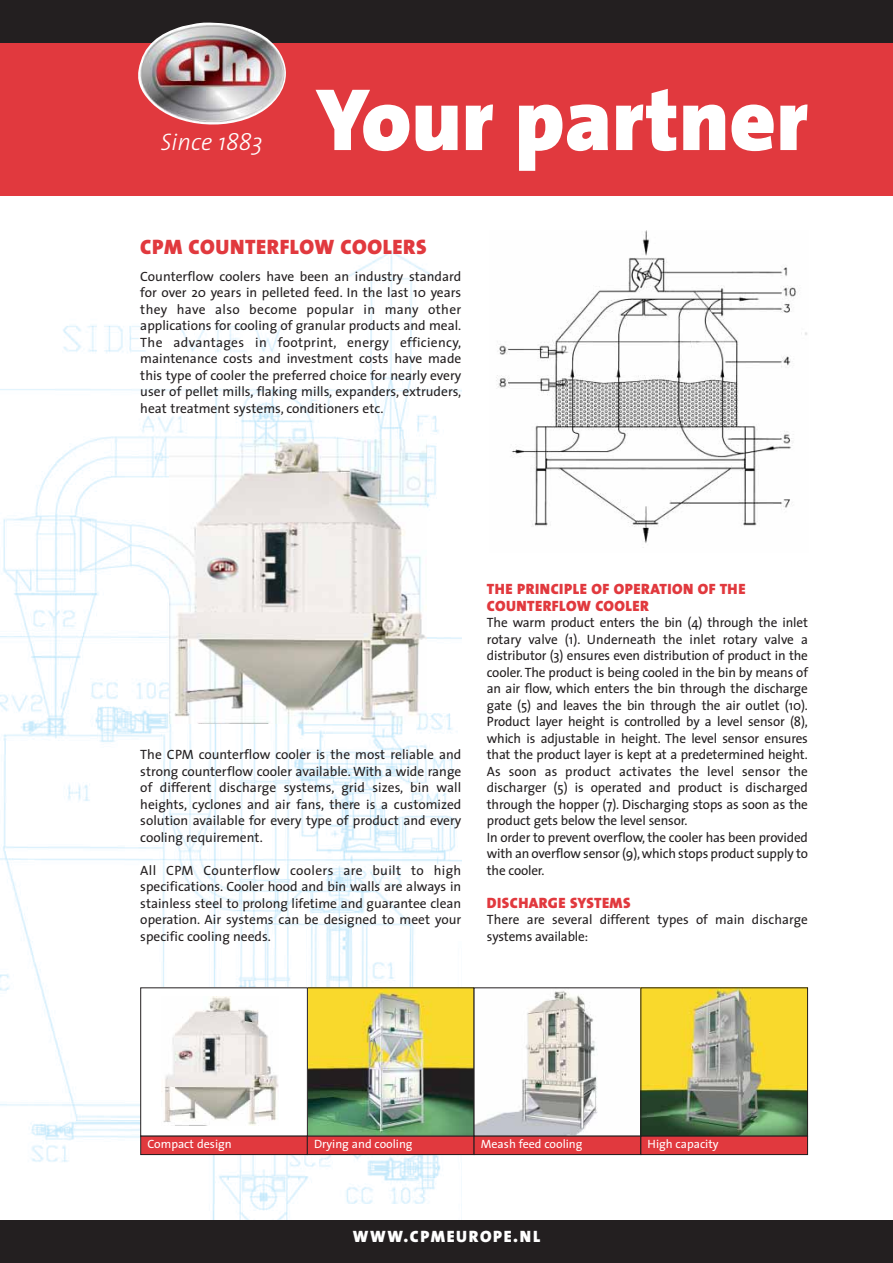
<style>
.page{position:relative;width:893px;height:1263px;background:#fff}
.page>*{position:absolute;margin:0;border:0;box-sizing:border-box;transform-origin:0 0}
.t1{font:900 89.25px "The Sans";color:#fff}
.t2{font:italic 300 24px "The Sans";color:#fff}
.t3{font:900 21px "The Sans";letter-spacing:.03em;color:#e1393e}
.t4{font:900 16.5px "The Sans";letter-spacing:.095em;color:#fff}
.t5{font:900 15px/16.5px "The Sans";letter-spacing:.03em;color:#e1393e}
.t6{font:13.5px/16.5px "The Sans";letter-spacing:-.01em;color:#231f20;text-align:justify}
.t7{font:12px "The Sans";color:#fff}
</style>
<div class="page">
<img style="left:0;top:250px;width:461px;height:970px">
<div style="left:0;top:43px;width:893px;height:153px;background:#e1393e"></div>
<div style="left:0;top:0;width:893px;height:43px;background:#231f20"></div>
<img style="left:138px;top:22px;width:148px;height:103px">
<img style="left:309px;top:989px;width:163px;height:145px">
<div style="left:307px;top:987px;width:167px;height:149px;border:1px solid #231f20"></div>
<div style="left:141px;top:988px;width:166px;height:148px;background:#fff"></div>
<div style="left:140px;top:987px;width:168px;height:149px;border:1px solid #231f20"></div>
<img style="left:163px;top:996px;width:116px;height:129px">
<svg style="left:476px;top:991px;width:122px;height:143px"></svg>
<div style="left:141px;top:1136px;width:166px;height:18px;background:#e1393e"></div>
<div style="left:140px;top:1136px;width:168px;height:19px;border:1px solid #231f20"></div>
<div style="left:307px;top:1136px;width:167px;height:18px;background:#e1393e"></div>
<div style="left:307px;top:1136px;width:167px;height:19px;border:1px solid #231f20"></div>
<div style="left:474px;top:1136px;width:167px;height:18px;background:#e1393e"></div>
<div style="left:474px;top:1136px;width:167px;height:19px;border:1px solid #231f20"></div>
<img style="left:642px;top:989px;width:164px;height:145px">
<div style="left:640px;top:987px;width:168px;height:149px;border:1px solid #231f20"></div>
<div style="left:641px;top:1136px;width:166px;height:18px;background:#e1393e"></div>
<div style="left:640px;top:1136px;width:168px;height:19px;border:1px solid #231f20"></div>
<div style="left:0;top:1220px;width:893px;height:43px;background:#231f20"></div>
<img style="left:170px;top:440px;width:256px;height:284px">
<img style="left:496px;top:230px;width:311px;height:318px">
<h2 class="t2" style="left:161px;top:132px;width:104px">Since 1883</h2>
<h1 class="t1" style="left:316px;top:85px;width:493px">Your partner</h1>
<h3 class="t3" style="left:140px;top:238px;width:288px">CPM COUNTERFLOW COOLERS</h3>
<p class="t6" style="left:140px;top:269px;width:323px">Counterflow coolers have been an industry standard for over 20 years in pelleted feed. In the last 10 years they have also become popular in many other applications for cooling of granular products and meal.<br>The advantages in footprint, energy efficiency, maintenance costs and investment costs have made this type of cooler the preferred choice for nearly every user of pellet mills, flaking mills, expanders, extruders, heat treatment systems, conditioners etc.</p>
<p class="t6" style="left:140px;top:748px;width:323px">The CPM counterflow cooler is the most reliable and strong counterflow cooler available. With a wide range of different discharge systems, grid sizes, bin wall heights, cyclones and air fans, there is a customized solution available for every type of product and every cooling requirement.</p>
<p class="t6" style="left:140px;top:863px;width:323px">All CPM Counterflow coolers are built to high specifications. Cooler hood and bin walls are always in stainless steel to prolong lifetime and guarantee clean operation. Air systems can be designed to meet your specific cooling needs.</p>
<p class="t5" style="left:487px;top:582px;width:260px">THE PRINCIPLE OF OPERATION OF THE<br>COUNTERFLOW COOLER</p>
<p class="t6" style="left:487px;top:616px;width:323px;text-align:left">The warm product enters the bin (4) through the inlet rotary valve (1). Underneath the inlet rotary valve a distributor (3) ensures even distribution of product in the cooler. The product is being cooled in the bin by means of an air flow, which enters the bin through the discharge gate (5) and leaves the bin through the air outlet (10).<br>Product layer height is controlled by a level sensor (8), which is adjustable in height. The level sensor ensures that the product layer is kept at a predetermined height.<br>As soon as product activates the level sensor the discharger (5) is operated and product is discharged through the hopper (7). Discharging stops as soon as the product gets below the level sensor.<br>In order to prevent overflow, the cooler has been provided with an overflow sensor (9), which stops product supply to the cooler.</p>
<p class="t5" style="left:487px;top:896px;width:145px">DISCHARGE SYSTEMS</p>
<p class="t6" style="left:487px;top:913px;width:323px">There are several different types of main discharge systems available:</p>
<p class="t7" style="left:147px;top:1139px;width:86px">Compact design</p>
<p class="t7" style="left:314px;top:1139px;width:100px">Drying and cooling</p>
<p class="t7" style="left:481px;top:1139px;width:103px">Meash feed cooling</p>
<p class="t7" style="left:648px;top:1139px;width:73px">High capacity</p>
<p class="t4" style="left:353px;top:1230px;width:189px">WWW.CPMEUROPE.NL</p>
</div>
